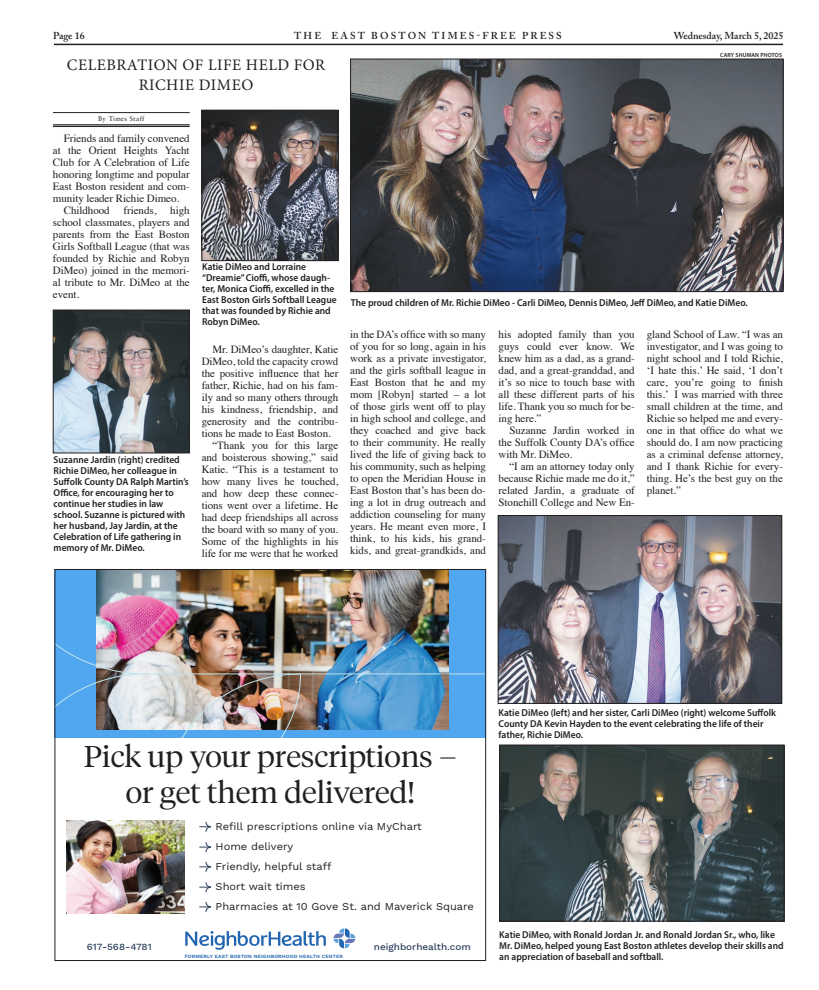
<style>
.page{position:relative;width:819px;height:990px;background:#fff}
.page>*{position:absolute;margin:0;border:0;box-sizing:border-box;transform-origin:0 0}
.t1{font:300 29.9px/36.5px "Tiempos Headline";color:#231f20;text-align:center;scale:1.06 1}
.Photo_Overline{font:16px/19.2px "Minion Pro";letter-spacing:.035em;color:#231f20;text-align:center}
.Body_Text{font:11px/12px "Times";letter-spacing:-.005em;color:#231f20;text-align:justify}
.t2{font:10.5px/19.9px "Work Sans";color:#231f20;scale:1.06 1}
.Cutline{font:600 10px/11px "Myriad Pro";color:#231f20;scale:.95 1}
.t3{font:600 10px "Adobe Caslon Pro";letter-spacing:.2em;color:#231f20}
.t4{font:600 10px "Adobe Caslon Pro";color:#231f20}
.t5{font:500 9.4px "Work Sans";color:#2d405b;scale:1.06 1}
.Byline{font:7px "Sabon LT Pro";letter-spacing:.05em;color:#231f20;scale:.95 1}
.Photo_Credit{font:600 6px "Myriad Pro";letter-spacing:.03em;color:#231f20;scale:.95 1}
.t6{font:600 4.8px "Work Sans";letter-spacing:.03em;color:#1e64af;scale:1.06 1}
</style>
<div class="page">
<hr style="left:54px;top:44px;width:729px;height:1px;background:#231f20">
<hr style="left:53px;top:112px;width:137px;height:1px;background:#231f20">
<hr style="left:53px;top:124px;width:137px;height:1px;background:#231f20">
<hr style="left:53px;top:126px;width:137px;height:1px;background:#231f20">
<div style="left:54px;top:569px;width:432px;height:180px;background:#50a7ef"></div>
<img style="left:140px;top:571px;width:308px;height:102px">
<svg style="left:56px;top:673px;width:428px;height:57px"></svg>
<img style="left:159px;top:671px;width:146px;height:67px">
<svg style="left:334px;top:928px;width:21px;height:20px"></svg>
<svg style="left:185px;top:931px;width:141px;height:19px"></svg>
<div style="left:54px;top:738px;width:432px;height:67px;background:#fff"></div>
<img style="left:56px;top:571px;width:84px;height:104px">
<svg style="left:199px;top:842px;width:12px;height:10px"></svg>
<svg style="left:199px;top:821px;width:12px;height:11px"></svg>
<svg style="left:199px;top:861px;width:12px;height:11px"></svg>
<svg style="left:199px;top:882px;width:12px;height:11px"></svg>
<img style="left:67px;top:821px;width:117px;height:93px">
<svg style="left:199px;top:902px;width:12px;height:10px"></svg>
<img style="left:500px;top:517px;width:280px;height:185px">
<div style="left:498px;top:515px;width:284px;height:189px;border:1px solid #231f20"></div>
<img style="left:501px;top:747px;width:281px;height:172px">
<div style="left:499px;top:745px;width:285px;height:176px;border:1px solid #231f20"></div>
<img style="left:352px;top:61px;width:430px;height:229px">
<div style="left:350px;top:59px;width:434px;height:233px;border:1px solid #231f20"></div>
<img style="left:55px;top:312px;width:133px;height:139px">
<div style="left:53px;top:310px;width:137px;height:143px;border:1px solid #231f20"></div>
<img style="left:204px;top:112px;width:132px;height:147px">
<div style="left:202px;top:110px;width:136px;height:151px;border:1px solid #231f20"></div>
<p class="t3" style="left:53px;top:29px;width:33px">Page 16</p>
<p class="t3" style="left:294px;top:29px;width:269px">THE EAST BOSTON TIMES-FREE PRESS</p>
<p class="t4" style="left:674px;top:29px;width:111px">Wednesday, March 5, 2025</p>
<p class="Photo_Overline" style="left:67px;top:56px;width:260px">CELEBRATION OF LIFE HELD FOR<br>RICHIE DIMEO</p>
<p class="Byline" style="left:98px;top:114px;width:50px">By Times Staff</p>
<p class="Body_Text" style="left:53px;top:131px;width:138px;text-indent:11px">Friends and family convened at the Orient Heights Yacht Club for A Celebration of Life honoring longtime and popular East Boston resident and com&shy;munity leader Richie Dimeo.</p>
<p class="Body_Text" style="left:64px;top:203px;width:48px">Childhood</p>
<p class="Body_Text" style="left:124px;top:203px;width:34px">friends,</p>
<p class="Body_Text" style="left:53px;top:203px;width:138px;text-indent:117px">high school classmates, players and parents from the East Boston Girls Softball League (that was founded by Richie and Robyn DiMeo) joined in the memori&shy;al tribute to Mr. DiMeo at the event.</p>
<p class="Cutline" style="left:54px;top:454px;width:144px">Suzanne Jardin (right) credited<br>Richie DiMeo, her colleague in<br>Suffolk County DA Ralph Martin’s<br>Office, for encouraging her to continue her studies in law school. Suzanne is pictured with her husband, Jay Jardin, at the<br>Celebration of Life gathering in memory of Mr. DiMeo.</p>
<p class="Cutline" style="left:202px;top:261px;width:143px">Katie DiMeo and Lorraine “Dreamie” Cioffi, whose daugh&shy;ter, Monica Cioffi, excelled in the<br>East Boston Girls Softball League that was founded by Richie and<br>Robyn DiMeo.</p>
<p class="Body_Text" style="left:202px;top:343px;width:138px;text-indent:11px">Mr. DiMeo’s daughter, Katie DiMeo, told the capacity crowd the positive influence that her father, Richie, had on his fam&shy;ily and so many others through his kindness, friendship, and generosity and the contribu&shy;tions he made to East Boston.</p>
<p class="Body_Text" style="left:202px;top:439px;width:138px;text-indent:11px">“Thank you for this large and boisterous showing,” said Katie. “This is a testament to how many lives he touched, and how deep these connec&shy;tions went over a lifetime. He had deep friendships all across the board with so many of you.<br>Some of the highlights in his life for me were that he worked</p>
<p class="Photo_Credit" style="left:720px;top:51px;width:67px">CARY SHUMAN PHOTOS</p>
<p class="Cutline" style="left:351px;top:297px;width:419px">The proud children of Mr. Richie DiMeo - Carli DiMeo, Dennis DiMeo, Jeff DiMeo, and Katie DiMeo.</p>
<p class="Body_Text" style="left:350px;top:328px;width:137px">in the DA’s office with so many of you for so long, again in his work as a private investigator, and the girls softball league in East Boston that he and my mom [Robyn] started – a lot of those girls went off to play in high school and college, and they coached and give back to their community. He really lived the life of giving back to his community, such as helping to open the Meridian House in East Boston that’s has been do&shy;ing a lot in drug outreach and addiction counseling for many years. He meant even more, I think, to his kids, his grand&shy;kids, and great-grandkids, and</p>
<p class="Body_Text" style="left:499px;top:328px;width:138px">his adopted family than you guys could ever know. We knew him as a dad, as a grand&shy;dad, and a great-granddad, and it’s so nice to touch base with all these different parts of his life. Thank you so much for be&shy;ing here.”</p>
<p class="Body_Text" style="left:499px;top:424px;width:138px;text-indent:11px">Suzanne Jardin worked in the Suffolk County DA’s office with Mr. DiMeo.</p>
<p class="Body_Text" style="left:499px;top:460px;width:138px;text-indent:11px">“I am an attorney today only because Richie made me do it,” related Jardin, a graduate of Stonehill College and New En-</p>
<p class="Body_Text" style="left:647px;top:328px;width:138px">gland School of Law. “I was an investigator, and I was going to night school and I told Richie, ‘I hate this.’ He said, ‘I don’t care, you’re going to finish this.’ I was married with three small children at the time, and Richie so helped me and every&shy;one in that office do what we should do. I am now practicing as a criminal defense attorney, and I thank Richie for every&shy;thing. He’s the best guy on the planet.”</p>
<p class="Cutline" style="left:499px;top:707px;width:294px">Katie DiMeo (left) and her sister, Carli DiMeo (right) welcome Suffolk<br>County DA Kevin Hayden to the event celebrating the life of their father, Richie DiMeo.</p>
<p class="t1" style="left:84px;top:737px;width:353px">Pick up your prescriptions – or get them delivered!</p>
<p class="t5" style="left:87px;top:940px;width:63px">617-568-4781</p>
<p class="t2" style="left:216px;top:816px;width:245px">Refill prescriptions online via MyChart<br>Home delivery<br>Friendly, helpful staff<br>Short wait times<br>Pharmacies at 10 Gove St. and Maverick Square</p>
<p class="t6" style="left:185px;top:953px;width:151px">FORMERLY EAST BOSTON NEIGHBORHOOD HEALTH CENTER</p>
<p class="t5" style="left:374px;top:940px;width:93px">neighborhealth.com</p>
<p class="Cutline" style="left:499px;top:929px;width:301px">Katie DiMeo, with Ronald Jordan Jr. and Ronald Jordan Sr., who, like<br>Mr. DiMeo, helped young East Boston athletes develop their skills and an appreciation of baseball and softball.</p>
</div>
